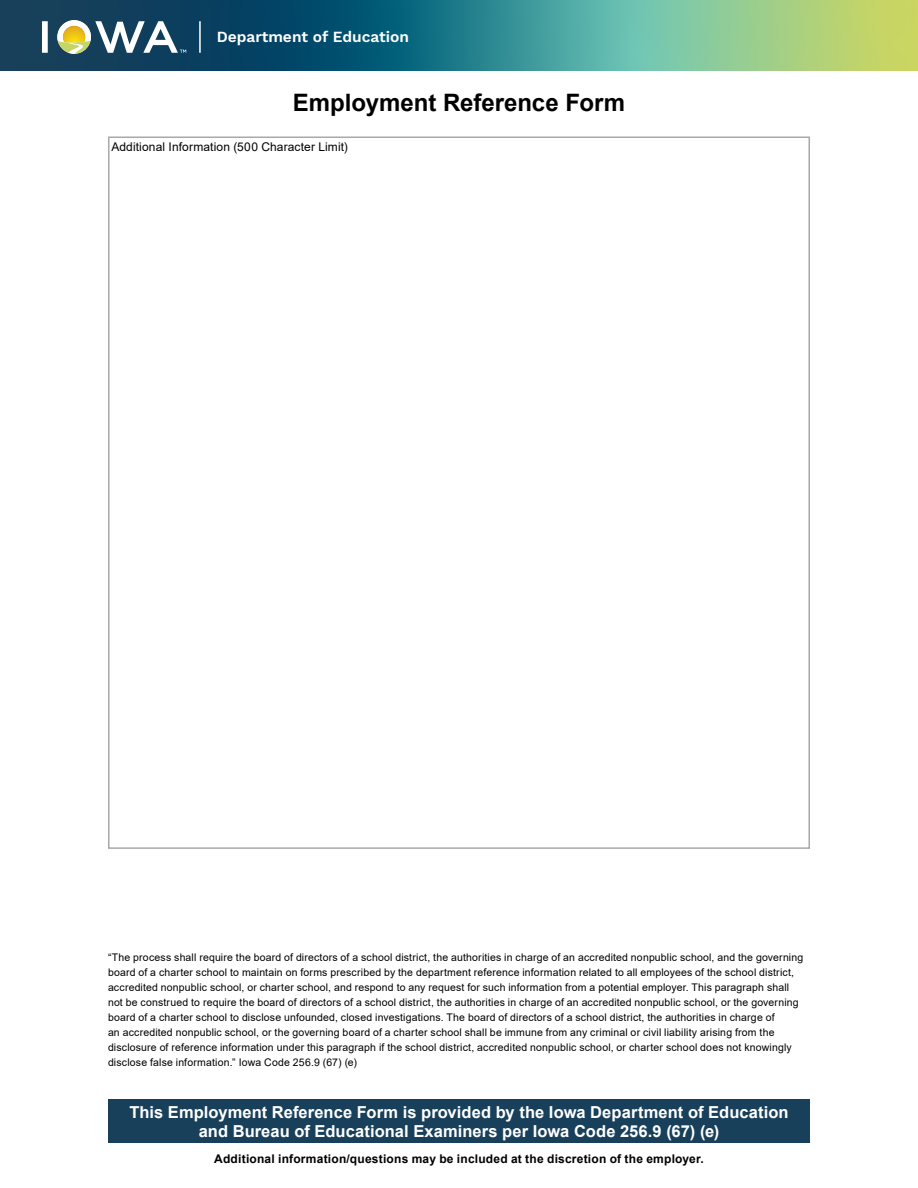
<style>
.page{position:relative;width:918px;height:1188px;background:#fff}
.page>*{position:absolute;margin:0;border:0;box-sizing:border-box;transform-origin:0 0}
.t1{font:700 24px "Arial";color:#000}
.t2{font:700 16.5px/19.8px "Arial";letter-spacing:.005em;color:#fff;text-align:center}
.t3{font:600 15.45px "Work Sans";color:#fff}
.t4{font:700 12px "Arial";letter-spacing:.015em;color:#000}
.t5{font:12px "Arial";letter-spacing:.01em;color:#000}
.t6{font:10.5px/15px "Arial";letter-spacing:.015em;color:#000}
</style>
<div class="page">
<div style="left:108px;top:1099px;width:702px;height:44px;background:#19405b"></div>
<svg style="left:0;top:0;width:918px;height:71px;background:#48887e"></svg>
<hr style="left:199px;top:21px;width:2px;height:32px;background:#fff">
<svg style="left:42px;top:21px;width:6px;height:32px"></svg>
<svg style="left:57px;top:20px;width:129px;height:34px"></svg>
<h3 class="t3" style="left:217px;top:28px;width:194px">Department of Education</h3>
<h1 class="t1" style="left:293px;top:85px;width:334px">Employment Reference Form</h1>
<p class="t5" style="left:111px;top:139px;width:238px">Additional Information (500 Character Limit)</p>
<p class="t6" style="left:108px;top:950px;width:697px">“The process shall require the board of directors of a school district, the authorities in charge of an accredited nonpublic school, and the governing board of a charter school to maintain on forms prescribed by the department reference information related to all employees of the school district, accredited nonpublic school, or charter school, and respond to any request for such information from a potential employer. This paragraph shall not be construed to require the board of directors of a school district, the authorities in charge of an accredited nonpublic school, or the governing board of a charter school to disclose unfounded, closed investigations. The board of directors of a school district, the authorities in charge of<br>an accredited nonpublic school, or the governing board of a charter school shall be immune from any criminal or civil liability arising from the disclosure of reference information under this paragraph if the school district, accredited nonpublic school, or charter school does not knowingly disclose false information.” Iowa Code 256.9 (67) (e)</p>
<h2 class="t2" style="left:129px;top:1102px;width:661px">This Employment Reference Form is provided by the Iowa Department of Education and Bureau of Educational Examiners per Iowa Code 256.9 (67) (e)</h2>
<p class="t4" style="left:214px;top:1150px;width:491px">Additional information/questions may be included at the discretion of the employer.</p>
</div>
